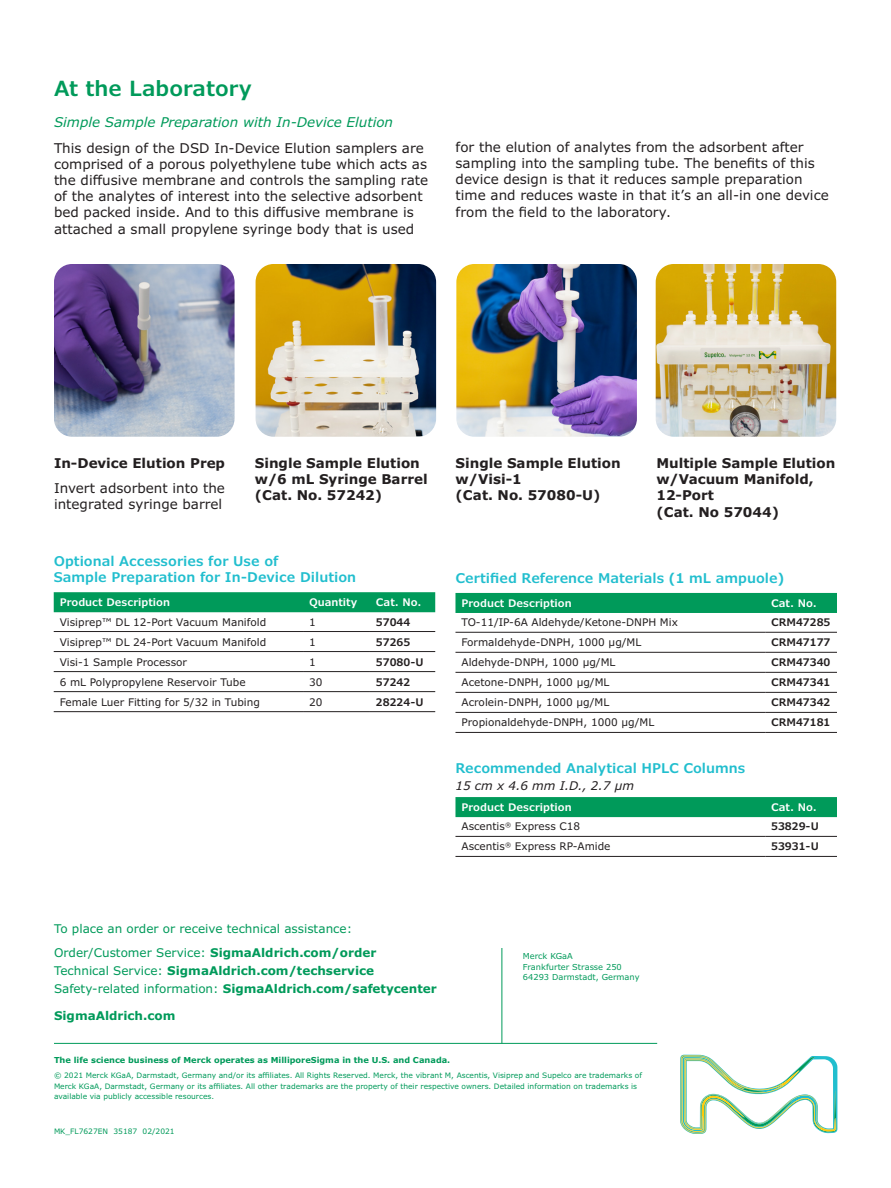
<style>
.page{position:relative;width:891px;height:1188px;background:#fff}
.page>*{position:absolute;margin:0;border:0;box-sizing:border-box;transform-origin:0 0}
.Body_Head_10_12__spa{font:600 21px "Verdana Pro";color:#009a5a}
.Body_Copy_9_11{font:13.5px/16.2px "Verdana Pro";color:#231f20}
.Body_Copy_9_11-2{font:700 13.5px/16.2px "Verdana Pro";color:#231f20}
.Table_Title_9_11{font:600 13.5px/16.2px "Verdana Pro";color:#21bece}
.Body_Copy_9_11-3{font:italic 13.5px "Verdana Pro";color:#009a5a}
.Body_Copy_9_11-4{font:700 12px/18px "Verdana Pro";color:#009a5a}
.Body_Copy_9_11-5{font:12px/24px "Verdana Pro";color:#009a5a}
.Body_Copy_9_11-6{font:italic 12px "Verdana Pro";color:#231f20}
.Table_Body_7_9{font:10.5px "Verdana Pro";color:#231f20}
.Table_Body_7_9-2{font:600 10.5px "Verdana Pro";color:#231f20}
.Table_Head_7_9{font:600 10.5px "Verdana Pro";color:#fff}
.Legal_5_6{font:700 8.25px "Verdana Pro";color:#009a5a}
.t1{font:8.25px/10.5px "Verdana Pro";color:#009a5a}
.Legal_5_6-2{font:7.5px/10.5px "Verdana Pro";color:#009a5a}
.s1{font-weight:700}
.s2{font-weight:400}
</style>
<div class="page">
<svg style="left:680px;top:1055px;width:157px;height:79px"></svg>
<img style="left:54px;top:264px;width:181px;height:173px">
<img style="left:256px;top:264px;width:180px;height:173px">
<img style="left:456px;top:264px;width:181px;height:173px">
<img style="left:656px;top:264px;width:180px;height:173px">
<div style="left:54px;top:592px;width:381px;height:20px;background:#009a5a"></div>
<hr style="left:54px;top:671px;width:249px;height:1px;background:#231f20">
<hr style="left:303px;top:671px;width:67px;height:1px;background:#231f20">
<hr style="left:370px;top:671px;width:65px;height:1px;background:#231f20">
<hr style="left:54px;top:691px;width:249px;height:1px;background:#231f20">
<hr style="left:303px;top:691px;width:67px;height:1px;background:#231f20">
<hr style="left:370px;top:691px;width:65px;height:1px;background:#231f20">
<hr style="left:54px;top:631px;width:249px;height:1px;background:#231f20">
<hr style="left:303px;top:631px;width:67px;height:1px;background:#231f20">
<hr style="left:370px;top:631px;width:65px;height:1px;background:#231f20">
<hr style="left:54px;top:711px;width:249px;height:1px;background:#231f20">
<hr style="left:303px;top:711px;width:67px;height:1px;background:#231f20">
<hr style="left:370px;top:711px;width:65px;height:1px;background:#231f20">
<hr style="left:54px;top:651px;width:249px;height:1px;background:#231f20">
<hr style="left:303px;top:651px;width:67px;height:1px;background:#231f20">
<hr style="left:370px;top:651px;width:65px;height:1px;background:#231f20">
<div style="left:455px;top:593px;width:382px;height:20px;background:#009a5a"></div>
<hr style="left:455px;top:672px;width:310px;height:1px;background:#231f20">
<hr style="left:765px;top:672px;width:72px;height:1px;background:#231f20">
<hr style="left:455px;top:692px;width:310px;height:1px;background:#231f20">
<hr style="left:765px;top:692px;width:72px;height:1px;background:#231f20">
<hr style="left:455px;top:632px;width:310px;height:1px;background:#231f20">
<hr style="left:765px;top:632px;width:72px;height:1px;background:#231f20">
<hr style="left:455px;top:712px;width:310px;height:1px;background:#231f20">
<hr style="left:765px;top:712px;width:72px;height:1px;background:#231f20">
<hr style="left:455px;top:732px;width:310px;height:1px;background:#231f20">
<hr style="left:765px;top:732px;width:72px;height:1px;background:#231f20">
<hr style="left:455px;top:652px;width:310px;height:1px;background:#231f20">
<hr style="left:765px;top:652px;width:72px;height:1px;background:#231f20">
<div style="left:455px;top:797px;width:382px;height:20px;background:#009a5a"></div>
<hr style="left:455px;top:836px;width:310px;height:1px;background:#231f20">
<hr style="left:765px;top:836px;width:72px;height:1px;background:#231f20">
<hr style="left:455px;top:856px;width:310px;height:1px;background:#231f20">
<hr style="left:765px;top:856px;width:72px;height:1px;background:#231f20">
<hr style="left:54px;top:1043px;width:603px;height:1px;background:#009a5a">
<hr style="left:502px;top:948px;width:1px;height:95px;background:#009a5a">
<p class="Body_Head_10_12__spa" style="left:54px;top:75px;width:199px">At the Laboratory</p>
<p class="Body_Copy_9_11-3" style="left:54px;top:114px;width:341px">Simple Sample Preparation with In-Device Elution</p>
<p class="Body_Copy_9_11" style="left:54px;top:140px;width:376px">This design of the DSD In-Device Elution samplers are comprised of a porous polyethylene tube which acts as the diffusive membrane and controls the sampling rate of the analytes of interest into the selective adsorbent bed packed inside. And to this diffusive membrane is attached a small propylene syringe body that is used</p>
<p class="Body_Copy_9_11" style="left:456px;top:139px;width:375px">for the elution of analytes from the adsorbent after sampling into the sampling tube. The benefits of this device design is that it reduces sample preparation time and reduces waste in that it’s an all-in one device from the field to the laboratory.</p>
<p class="Body_Copy_9_11-2" style="left:255px;top:455px;width:174px">Single Sample Elution w/6 mL Syringe Barrel (Cat. No. 57242)</p>
<p class="Body_Copy_9_11-2" style="left:456px;top:455px;width:167px">Single Sample Elution w/Visi-1<br>(Cat. No. 57080-U)</p>
<p class="Body_Copy_9_11-2" style="left:656px;top:455px;width:181px">Multiple Sample Elution w/Vacuum Manifold,<br>12-Port<br>(Cat. No 57044)</p>
<p class="Table_Title_9_11" style="left:54px;top:553px;width:304px">Optional Accessories for Use of<br>Sample Preparation for In-Device Dilution</p>
<p class="Table_Head_7_9" style="left:60px;top:596px;width:112px">Product Description</p>
<p class="Table_Head_7_9" style="left:309px;top:596px;width:50px">Quantity</p>
<p class="Table_Head_7_9" style="left:376px;top:596px;width:47px">Cat. No.</p>
<p class="Table_Body_7_9" style="left:60px;top:615px;width:208px">Visiprep™ DL 12-Port Vacuum Manifold</p>
<p class="Table_Body_7_9" style="left:309px;top:615px;width:8px">1</p>
<p class="Table_Body_7_9-2" style="left:376px;top:615px;width:36px">57044</p>
<p class="Table_Body_7_9" style="left:60px;top:635px;width:208px">Visiprep™ DL 24-Port Vacuum Manifold</p>
<p class="Table_Body_7_9" style="left:309px;top:635px;width:8px">1</p>
<p class="Table_Body_7_9-2" style="left:376px;top:635px;width:36px">57265</p>
<p class="Table_Body_7_9" style="left:60px;top:655px;width:129px">Visi-1 Sample Processor</p>
<p class="Table_Body_7_9" style="left:309px;top:655px;width:8px">1</p>
<p class="Table_Body_7_9-2" style="left:376px;top:655px;width:49px">57080-U</p>
<p class="Table_Body_7_9" style="left:60px;top:675px;width:187px">6 mL Polypropylene Reservoir Tube</p>
<p class="Table_Body_7_9" style="left:309px;top:675px;width:15px">30</p>
<p class="Table_Body_7_9-2" style="left:376px;top:675px;width:36px">57242</p>
<p class="Table_Body_7_9" style="left:60px;top:695px;width:202px">Female Luer Fitting for 5/32 in Tubing</p>
<p class="Table_Body_7_9" style="left:309px;top:695px;width:15px">20</p>
<p class="Table_Body_7_9-2" style="left:376px;top:695px;width:49px">28224-U</p>
<p class="Body_Copy_9_11-2" style="left:54px;top:455px;width:173px">In-Device Elution Prep</p>
<p class="Body_Copy_9_11" style="left:54px;top:480px;width:172px">Invert adsorbent into the integrated syringe barrel</p>
<p class="Table_Title_9_11" style="left:455px;top:570px;width:330px">Certified Reference Materials (1 mL ampuole)</p>
<p class="Table_Head_7_9" style="left:461px;top:596px;width:112px">Product Description</p>
<p class="Table_Head_7_9" style="left:771px;top:596px;width:47px">Cat. No.</p>
<p class="Table_Body_7_9" style="left:461px;top:616px;width:218px">TO-11/IP-6A Aldehyde/Ketone-DNPH Mix</p>
<p class="Table_Body_7_9-2" style="left:771px;top:616px;width:61px">CRM47285</p>
<p class="Table_Body_7_9" style="left:461px;top:636px;width:181px">Formaldehyde-DNPH, 1000 µg/ML</p>
<p class="Table_Body_7_9-2" style="left:771px;top:636px;width:61px">CRM47177</p>
<p class="Table_Body_7_9" style="left:461px;top:656px;width:155px">Aldehyde-DNPH, 1000 µg/ML</p>
<p class="Table_Body_7_9-2" style="left:771px;top:656px;width:61px">CRM47340</p>
<p class="Table_Body_7_9" style="left:461px;top:676px;width:149px">Acetone-DNPH, 1000 µg/ML</p>
<p class="Table_Body_7_9-2" style="left:771px;top:676px;width:61px">CRM47341</p>
<p class="Table_Body_7_9" style="left:461px;top:696px;width:149px">Acrolein-DNPH, 1000 µg/ML</p>
<p class="Table_Body_7_9-2" style="left:771px;top:696px;width:61px">CRM47342</p>
<p class="Table_Body_7_9" style="left:461px;top:716px;width:194px">Propionaldehyde-DNPH, 1000 µg/ML</p>
<p class="Table_Body_7_9-2" style="left:771px;top:716px;width:61px">CRM47181</p>
<p class="Table_Title_9_11" style="left:455px;top:760px;width:291px">Recommended Analytical HPLC Columns</p>
<p class="Body_Copy_9_11-6" style="left:455px;top:778px;width:180px">15 cm x 4.6 mm I.D., 2.7 µm</p>
<p class="Table_Head_7_9" style="left:461px;top:801px;width:112px">Product Description</p>
<p class="Table_Head_7_9" style="left:771px;top:801px;width:47px">Cat. No.</p>
<p class="Table_Body_7_9" style="left:461px;top:820px;width:120px">Ascentis<sup>®</sup> Express C18</p>
<p class="Table_Body_7_9-2" style="left:771px;top:820px;width:49px">53829-U</p>
<p class="Table_Body_7_9" style="left:461px;top:840px;width:151px">Ascentis<sup>®</sup> Express RP-Amide</p>
<p class="Table_Body_7_9-2" style="left:771px;top:840px;width:49px">53931-U</p>
<p class="Body_Copy_9_11-5" style="left:54px;top:917px;width:324px">To place an order or receive technical assistance:<br>Order/Customer Service: <span class="s1">SigmaAldrich.com/order</span></p>
<p class="Body_Copy_9_11-4" style="left:54px;top:962px;width:384px"><span class="s2">Technical Service:</span> SigmaAldrich.com/techservice<br><span class="s2">Safety-related information:</span> SigmaAldrich.com/safetycenter</p>
<p class="Body_Copy_9_11-4" style="left:54px;top:1007px;width:123px">SigmaAldrich.com</p>
<p class="Legal_5_6" style="left:54px;top:1055px;width:398px">The life science business of Merck operates as MilliporeSigma in the U.S. and Canada.</p>
<p class="Legal_5_6-2" style="left:54px;top:1071px;width:590px">© 2021 Merck KGaA, Darmstadt, Germany and/or its affiliates. All Rights Reserved. Merck, the vibrant M, Ascentis, Visiprep and Supelco are trademarks of<br>Merck KGaA, Darmstadt, Germany or its affiliates. All other trademarks are the property of their respective owners. Detailed information on trademarks is available via publicly accessible resources.</p>
<p class="t1" style="left:523px;top:951px;width:51px">Merck KGaA</p>
<p class="t1" style="left:523px;top:961px;width:118px">Frankfurter Strasse 250<br>64293 Darmstadt, Germany</p>
<p class="Legal_5_6-2" style="left:54px;top:1126px;width:122px">MK_FL7627EN 35187 02/2021</p>
</div>
